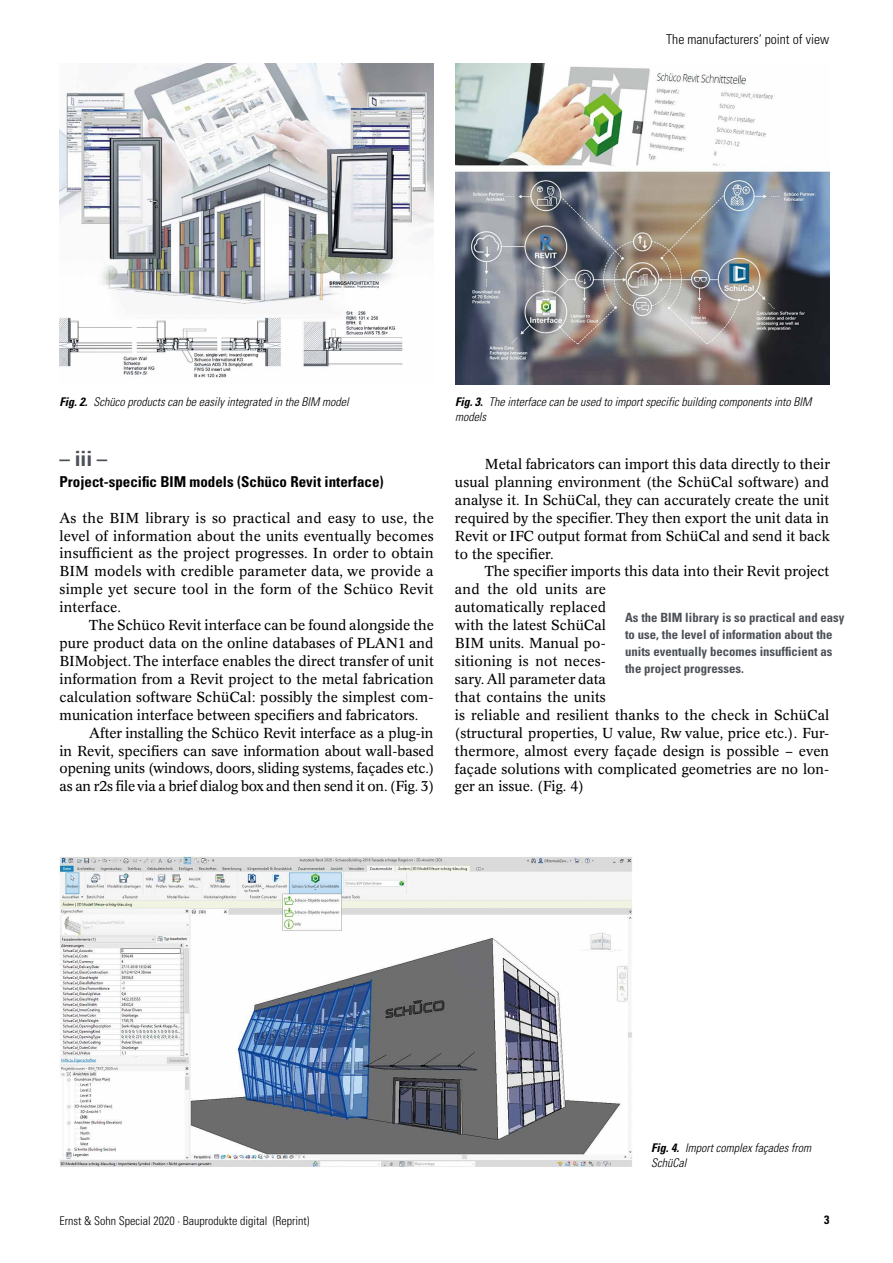
<style>
.page{position:relative;width:893px;height:1263px;background:#fff}
.page>*{position:absolute;margin:0;border:0;box-sizing:border-box;transform-origin:0 0}
.t1{font:700 condensed 21px "Univers LT Std";color:#4c5158}
.t2{font:700 condensed 15px "Univers LT Std";color:#000}
.t3{font:14.25px/17.9px "Concorde BQ";color:#000;text-align:justify}
.t4{font:300 condensed 13.65px "Univers LT Std";color:#000}
.t5{font:700 condensed 12.75px/17.2px "Univers LT Std";color:#4c5158}
.t6{font:italic 300 condensed 12px/15px "Univers LT Std";color:#000}
.t7{font:300 condensed 12px "Univers LT Std";color:#000}
.t8{font:700 condensed 12px "Univers LT Std";color:#000}
.s1{font-weight:700}
</style>
<div class="page">
<img style="left:60px;top:64px;width:373px;height:314px">
<img style="left:455px;top:64px;width:374px;height:320px">
<img style="left:60px;top:856px;width:572px;height:311px">
<p class="t4" style="left:666px;top:31px;width:164px">The manufacturers‘ point of view</p>
<p class="t6" style="left:60px;top:394px;width:291px"><span class="s1">Fig. 2.</span> Schüco products can be easily integrated in the BIM model</p>
<p class="t6" style="left:455px;top:394px;width:358px"><span class="s1">Fig. 3.</span> The interface can be used to import specific building components into BIM models</p>
<h1 class="t1" style="left:60px;top:446px;width:49px">– iii –</h1>
<p class="t2" style="left:60px;top:472px;width:326px">Project-specific BIM models (Schüco Revit interface)</p>
<p class="t3" style="left:60px;top:509px;width:376px">As the BIM library is so practical and easy to use, the level of information about the units eventually becomes insufficient as the project progresses. In order to obtain BIM models with credible parameter data, we provide a simple yet secure tool in the form of the Schüco Revit interface.</p>
<p class="t3" style="left:60px;top:616px;width:376px;text-indent:30px">The Schüco Revit interface can be found alongside the pure product data on the online databases of PLAN1 and BIMobject. The interface enables the direct transfer of unit information from a Revit project to the metal fabrication calculation software SchüCal: possibly the simplest com&shy;munication interface between specifiers and fabricators.</p>
<p class="t3" style="left:60px;top:724px;width:376px;text-indent:30px">After installing the Schüco Revit interface as a plug-in in Revit, specifiers can save information about wall-based opening units (windows, doors, sliding systems, façades etc.) as an r2s file via a brief dialog box and then send it on. (Fig. 3)</p>
<p class="t3" style="left:455px;top:455px;width:376px;text-indent:30px">Metal fabricators can import this data directly to their usual planning environment (the SchüCal software) and analyse it. In SchüCal, they can accurately create the unit required by the specifier. They then export the unit data in Revit or IFC output format from SchüCal and send it back to the specifier.</p>
<p class="t3" style="left:455px;top:563px;width:376px;text-align:left;text-indent:30px">The specifier imports this data into their Revit project and the old units are<br>automatically replaced<br>with the latest SchüCal<br>BIM units. Manual po-<br>sitioning is not neces-<br>sary. All parameter data<br>that contains the units<br>is reliable and resilient thanks to the check in SchüCal (structural properties, U value, Rw value, price etc.). Fur&shy;thermore, almost every façade design is possible – even façade solutions with complicated geometries are no lon&shy;ger an issue. (Fig. 4)</p>
<p class="t5" style="left:625px;top:608px;width:221px">As the BIM library is so practical and easy to use, the level of information about the units eventually becomes insufficient as the project progresses.</p>
<p class="t6" style="left:651px;top:1141px;width:161px"><span class="s1">Fig. 4.</span> Import complex façades from<br>SchüCal</p>
<p class="t7" style="left:60px;top:1213px;width:251px">Ernst &amp; Sohn Special 2020 · Bauprodukte digital (Reprint)</p>
<p class="t8" style="left:824px;top:1213px;width:7px">3</p>
</div>
